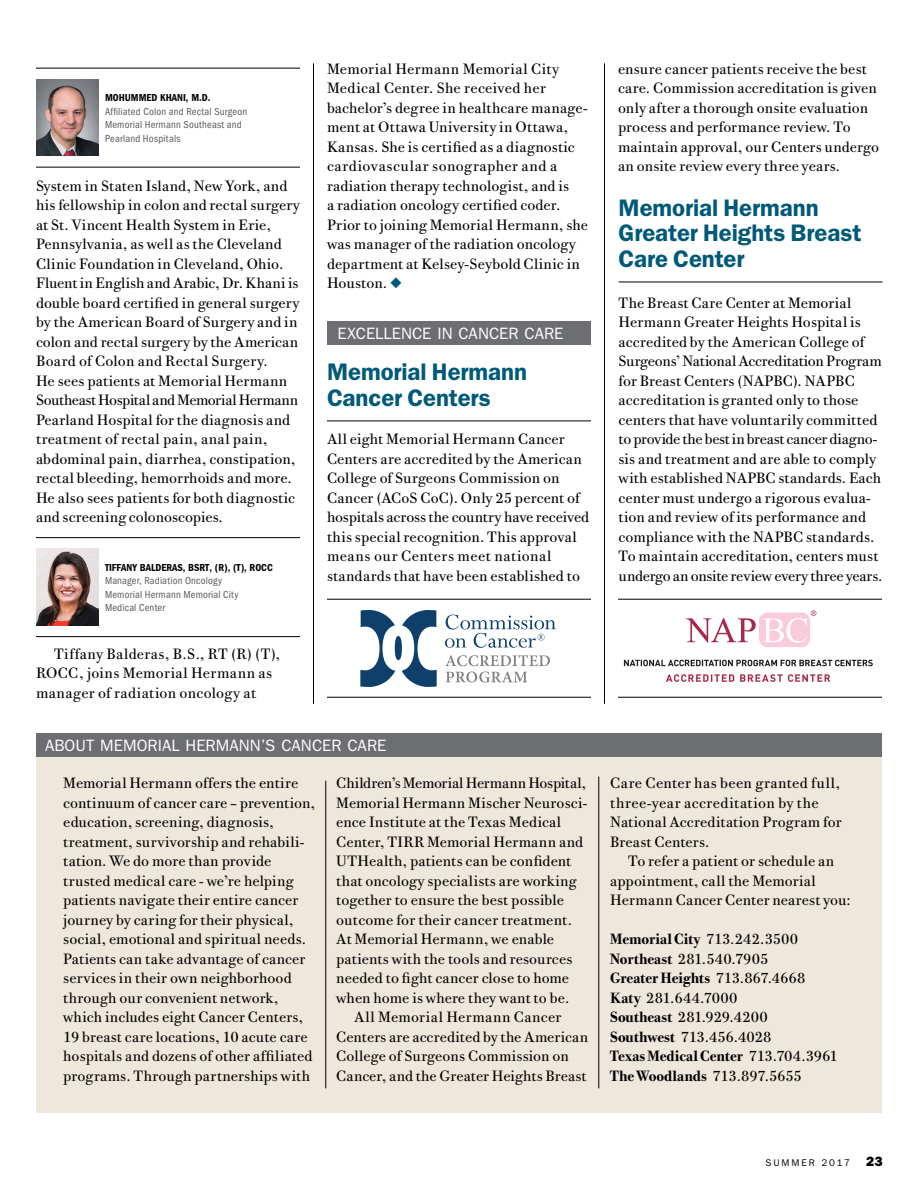
<style>
.page{position:relative;width:918px;height:1188px;background:#fff}
.page>*{position:absolute;margin:0;border:0;box-sizing:border-box;transform-origin:0 0}
.t1{font:600 24px/25.5px "Franklin Gothic";letter-spacing:-.005em;color:#005978}
.t2{font:16.5px "Franklin Gothic";color:#fff}
.t3{font:15px/19.5px "Bodoni Twe ITC";letter-spacing:.01em;color:#000}
.t4{font:15px "Bodoni Twe ITC";letter-spacing:-.02em;color:#000}
.t5{font:condensed 10.5px/13.5px "Franklin Gothic";letter-spacing:.015em;color:#58595b}
.t6{font:600 condensed 10.5px "Franklin Gothic";color:#000}
.t7{font:10.2px "Bodoni Twe ITC";color:#000}
.t8{font:9.75px "Franklin Gothic";letter-spacing:.2em;color:#000}
.s1{color:#005978}
.s2{font-weight:700}
.s3{font-weight:800;font-size:13.5px}
</style>
<div class="page">
<div style="left:36px;top:733px;width:846px;height:379px;background:#ede7dc"></div>
<hr style="left:325px;top:781px;width:1px;height:307px;background:#000">
<hr style="left:598px;top:777px;width:1px;height:311px;background:#000">
<div style="left:36px;top:733px;width:846px;height:24px;background:#6d6e71"></div>
<hr style="left:313px;top:63px;width:1px;height:641px;background:#000">
<hr style="left:604px;top:63px;width:1px;height:641px;background:#000">
<img style="left:36px;top:79px;width:63px;height:77px">
<hr style="left:36px;top:68px;width:264px;height:1px;background:#000">
<hr style="left:36px;top:167px;width:264px;height:1px;background:#000">
<img style="left:36px;top:549px;width:63px;height:76px">
<hr style="left:36px;top:537px;width:264px;height:1px;background:#000">
<hr style="left:36px;top:636px;width:264px;height:1px;background:#000">
<hr style="left:327px;top:421px;width:264px;height:1px;background:#000">
<svg style="left:445px;top:655px;width:105px;height:28px"></svg>
<div style="left:395px;top:636px;width:7px;height:24px;background:#0f406b;border-radius:50%"></div>
<svg style="left:360px;top:610px;width:35px;height:77px"></svg>
<svg style="left:402px;top:610px;width:35px;height:77px"></svg>
<svg style="left:445px;top:615px;width:111px;height:33px"></svg>
<hr style="left:327px;top:599px;width:264px;height:1px;background:#000">
<hr style="left:327px;top:697px;width:264px;height:1px;background:#000">
<hr style="left:619px;top:282px;width:264px;height:1px;background:#000">
<img style="left:623px;top:610px;width:250px;height:72px">
<hr style="left:618px;top:599px;width:264px;height:1px;background:#000">
<hr style="left:618px;top:697px;width:264px;height:1px;background:#000">
<div style="left:327px;top:321px;width:264px;height:24px;background:#6d6e71"></div>
<p class="t6" style="left:105px;top:92px;width:107px">MOHUMMED KHANI, M.D.</p>
<p class="t5" style="left:105px;top:105px;width:144px">Affiliated Colon and Rectal Surgeon<br>Memorial Hermann Southeast and<br>Pearland Hospitals</p>
<p class="t3" style="left:36px;top:176px;width:265px">System in Staten Island, New York, and his fellowship in colon and rectal surgery at St. Vincent Health System in Erie, Pennsylvania, as well as the Cleveland Clinic Foundation in Cleveland, Ohio.<br>Fluent in English and Arabic, Dr. Khani is double board certified in general surgery by the American Board of Surgery and in colon and rectal surgery by the American Board of Colon and Rectal Surgery.<br>He sees patients at Memorial Hermann Southeast Hospital and Memorial Hermann Pearland Hospital for the diagnosis and treatment of rectal pain, anal pain, abdominal pain, diarrhea, constipation, rectal bleeding, hemorrhoids and more.<br>He also sees patients for both diagnostic and screening colonoscopies.</p>
<p class="t6" style="left:105px;top:561px;width:169px">TIFFANY BALDERAS, BSRT, (R), (T), ROCC</p>
<p class="t5" style="left:105px;top:574px;width:135px">Manager, Radiation Oncology<br>Memorial Hermann Memorial City<br>Medical Center</p>
<p class="t3" style="left:36px;top:644px;width:246px;text-indent:18px">Tiffany Balderas, B.S., RT (R) (T),<br>ROCC, joins Memorial Hermann as manager of radiation oncology at</p>
<p class="t3" style="left:327px;top:59px;width:263px">Memorial Hermann Memorial City Medical Center. She received her bachelor’s degree in healthcare manage&shy;ment at Ottawa University in Ottawa, Kansas. She is certified as a diagnostic cardiovascular sonographer and a radiation therapy technologist, and is<br>a radiation oncology certified coder.<br>Prior to joining Memorial Hermann, she was manager of the radiation oncology department at Kelsey-Seybold Clinic in Houston. <span class="s1">◆</span></p>
<p class="t2" style="left:338px;top:324px;width:228px">EXCELLENCE IN CANCER CARE</p>
<h1 class="t1" style="left:327px;top:358px;width:202px">Memorial Hermann<br>Cancer Centers</h1>
<p class="t3" style="left:327px;top:429px;width:264px">All eight Memorial Hermann Cancer Centers are accredited by the American College of Surgeons Commission on Cancer (ACoS CoC). Only 25 percent of hospitals across the country have received this special recognition. This approval means our Centers meet national standards that have been established to</p>
<p class="t2" style="left:45px;top:736px;width:343px">ABOUT MEMORIAL HERMANN’S CANCER CARE</p>
<p class="t3" style="left:63px;top:773px;width:253px">Memorial Hermann offers the entire continuum of cancer care – prevention, education, screening, diagnosis, treatment, survivorship and rehabili&shy;tation. We do more than provide trusted medical care - we’re helping patients navigate their entire cancer journey by caring for their physical, social, emotional and spiritual needs.<br>Patients can take advantage of cancer services in their own neighborhood through our convenient network, which includes eight Cancer Centers, 19 breast care locations, 10 acute care hospitals and dozens of other affiliated programs. Through partnerships with</p>
<p class="t4" style="left:336px;top:774px;width:251px">Children’s Memorial Hermann Hospital,</p>
<p class="t3" style="left:336px;top:793px;width:252px">Memorial Hermann Mischer Neurosci-</p>
<p class="t3" style="left:336px;top:812px;width:226px">ence Institute at the Texas Medical</p>
<p class="t3" style="left:336px;top:832px;width:248px">Center, TIRR Memorial Hermann and</p>
<p class="t3" style="left:336px;top:851px;width:237px">UTHealth, patients can be confident</p>
<p class="t3" style="left:336px;top:871px;width:242px">that oncology specialists are working</p>
<p class="t3" style="left:336px;top:890px;width:229px">together to ensure the best possible</p>
<p class="t3" style="left:336px;top:910px;width:237px">outcome for their cancer treatment.</p>
<p class="t3" style="left:336px;top:929px;width:219px">At Memorial Hermann, we enable</p>
<p class="t3" style="left:336px;top:949px;width:238px">patients with the tools and resources</p>
<p class="t3" style="left:336px;top:968px;width:234px">needed to fight cancer close to home</p>
<p class="t3" style="left:336px;top:988px;width:235px">when home is where they want to be.</p>
<p class="t3" style="left:354px;top:1007px;width:209px">All Memorial Hermann Cancer</p>
<p class="t3" style="left:336px;top:1027px;width:253px">Centers are accredited by the American</p>
<p class="t3" style="left:336px;top:1046px;width:234px">College of Surgeons Commission on</p>
<p class="t3" style="left:336px;top:1066px;width:252px">Cancer, and the Greater Heights Breast</p>
<p class="t3" style="left:618px;top:59px;width:263px">ensure cancer patients receive the best care. Commission accreditation is given only after a thorough onsite evaluation process and performance review. To maintain approval, our Centers undergo an onsite review every three years.</p>
<h1 class="t1" style="left:619px;top:194px;width:244px">Memorial Hermann<br>Greater Heights Breast<br>Care Center</h1>
<p class="t3" style="left:619px;top:293px;width:265px">The Breast Care Center at Memorial Hermann Greater Heights Hospital is accredited by the American College of Surgeons’ National Accreditation Program for Breast Centers (NAPBC). NAPBC accreditation is granted only to those centers that have voluntarily committed to provide the best in breast cancer diagno&shy;sis and treatment and are able to comply with established NAPBC standards. Each center must undergo a rigorous evalua&shy;tion and review of its performance and compliance with the NAPBC standards.<br>To maintain accreditation, centers must undergo an onsite review every three years.</p>
<p class="t3" style="left:610px;top:773px;width:233px">Care Center has been granted full, three-year accreditation by the<br>National Accreditation Program for<br>Breast Centers.</p>
<p class="t3" style="left:610px;top:851px;width:242px;text-indent:18px">To refer a patient or schedule an appointment, call the Memorial<br>Hermann Cancer Center nearest you:</p>
<p class="t3" style="left:610px;top:929px;width:229px"><span class="s2">Memorial City</span> 713.242.3500<br><span class="s2">Northeast</span> 281.540.7905<br><span class="s2">Greater Heights</span> 713.867.4668<br><span class="s2">Katy</span> 281.644.7000<br><span class="s2">Southeast</span> 281.929.4200<br><span class="s2">Southwest</span> 713.456.4028<br><span class="s2">Texas Medical Center</span> 713.704.3961<br><span class="s2">The Woodlands</span> 713.897.5655</p>
<p class="t7" style="left:609px;top:1013px;width:226px">TIRR is a registered trademark of TIRR Foundation.</p>
<p class="t8" style="left:765px;top:1157px;width:119px">SUMMER 2017 <span class="s3">23</span></p>
</div>
